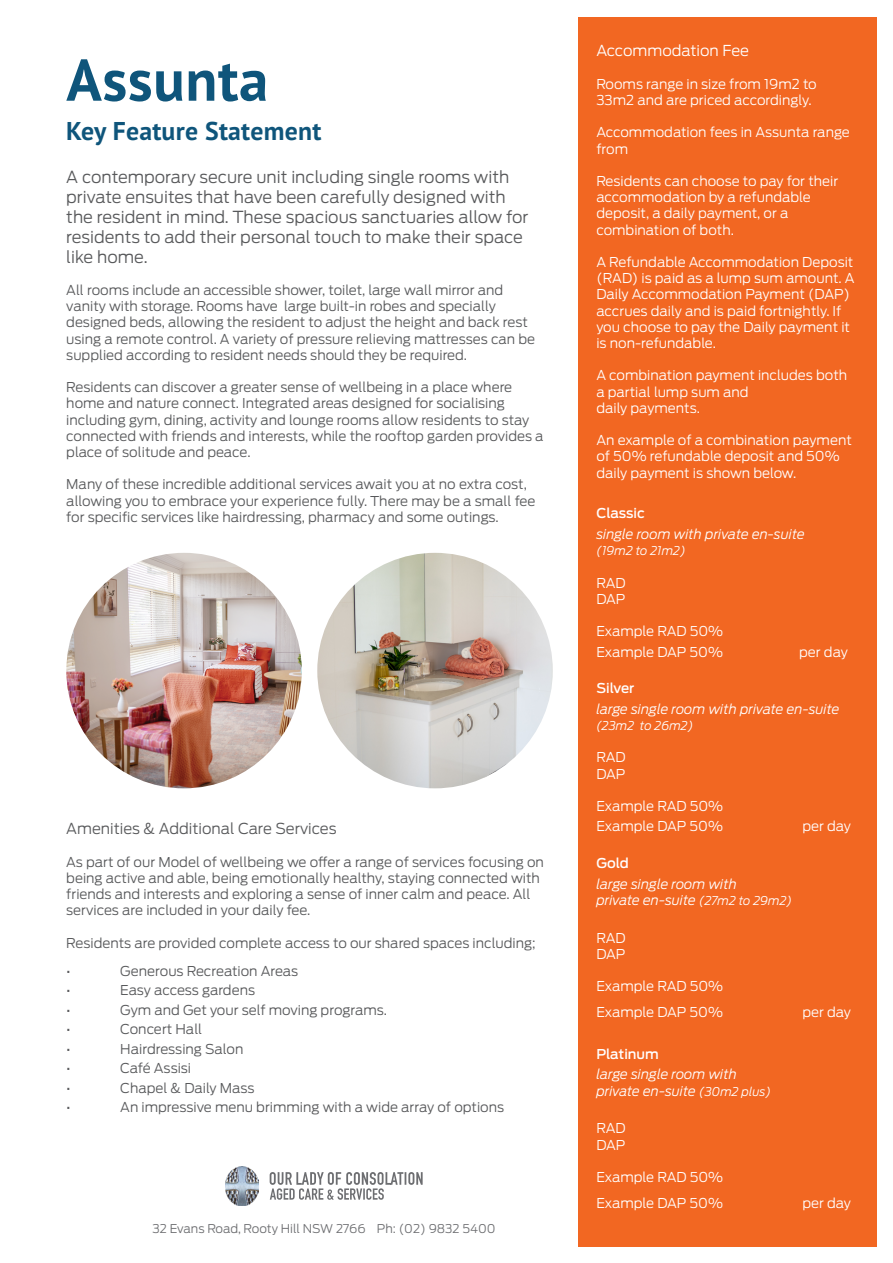
<style>
.page{position:relative;width:893px;height:1263px;background:#fff}
.page>*{position:absolute;margin:0;border:0;box-sizing:border-box;transform-origin:0 0}
.t1{font:700 58.8px "PT Sans Pro";letter-spacing:.01em;color:#0f557b}
.t2{font:700 25.8px "PT Sans Pro";letter-spacing:.01em;color:#0f557b}
.t3{font:300 16.5px/19.8px "Antenna";color:#58595b}
.t4{font:300 15px "Antenna";color:#58595b}
.t5{font:300 15px "Antenna";color:#fff}
.t6{font:300 13.5px/16.2px "Antenna";color:#58595b}
.t7{font:300 13.5px/16.2px "Antenna";color:#fff}
.t8{font:italic 300 13.5px/16.2px "Antenna";color:#fff}
.t9{font:500 13.5px "Antenna";color:#fff}
.t10{font:300 12px "Antenna";color:#6d6e71}
.t11{font:italic 300 12px "Antenna";color:#fff}
.s1{font-size:12px}
</style>
<div class="page">
<svg style="left:270px;top:1172px;width:153px;height:28px"></svg>
<img style="left:225px;top:1167px;width:34px;height:38px">
<div style="left:578px;top:17px;width:299px;height:1230px;background:#f26722"></div>
<img style="left:66px;top:553px;width:236px;height:235px;border-radius:118px">
<img style="left:317px;top:553px;width:236px;height:235px;border-radius:118px">
<h1 class="t1" style="left:66px;top:41px;width:203px">Assunta</h1>
<h2 class="t2" style="left:66px;top:114px;width:256px">Key Feature Statement</h2>
<p class="t3" style="left:66px;top:167px;width:464px">A contemporary secure unit including single rooms with private ensuites that have been carefully designed with the resident in mind. These spacious sanctuaries allow for residents to add their personal touch to make their space like home.</p>
<p class="t6" style="left:66px;top:282px;width:470px">All rooms include an accessible shower, toilet, large wall mirror and vanity with storage. Rooms have large built-in robes and specially designed beds, allowing the resident to adjust the height and back rest using a remote control. A variety of pressure relieving mattresses can be supplied according to resident needs should they be required.</p>
<p class="t6" style="left:66px;top:379px;width:479px">Residents can discover a greater sense of wellbeing in a place where home and nature connect. Integrated areas designed for socialising including gym, dining, activity and lounge rooms allow residents to stay connected with friends and interests, while the rooftop garden provides a place of solitude and peace.</p>
<p class="t6" style="left:66px;top:476px;width:471px">Many of these incredible additional services await you at no extra cost, allowing you to embrace your experience fully. There may be a small fee for specific services like hairdressing, pharmacy and some outings.</p>
<p class="t4" style="left:66px;top:820px;width:272px">Amenities &amp; Additional Care Services</p>
<p class="t6" style="left:66px;top:854px;width:479px">As part of our Model of wellbeing we offer a range of services focusing on being active and able, being emotionally healthy, staying connected with friends and interests and exploring a sense of inner calm and peace. All services are included in your daily fee.</p>
<p class="t6" style="left:66px;top:929px;width:471px;line-height:28px">Residents are provided complete access to our shared spaces including; •</p>
<p class="t6" style="left:120px;top:963px;width:179px">Generous Recreation Areas</p>
<p class="t6" style="left:66px;top:982px;width:6px">•</p>
<p class="t6" style="left:120px;top:982px;width:136px">Easy access gardens</p>
<p class="t6" style="left:66px;top:1002px;width:6px">•</p>
<p class="t6" style="left:120px;top:1002px;width:268px">Gym and Get your self moving programs.</p>
<p class="t6" style="left:66px;top:1021px;width:6px">•</p>
<p class="t6" style="left:120px;top:1021px;width:83px">Concert Hall</p>
<p class="t6" style="left:66px;top:1041px;width:6px">•</p>
<p class="t6" style="left:120px;top:1041px;width:125px">Hairdressing Salon</p>
<p class="t6" style="left:66px;top:1060px;width:6px">•</p>
<p class="t6" style="left:120px;top:1060px;width:72px">Café Assisi</p>
<p class="t6" style="left:66px;top:1080px;width:6px">•</p>
<p class="t6" style="left:120px;top:1080px;width:136px">Chapel &amp; Daily Mass</p>
<p class="t6" style="left:66px;top:1099px;width:6px">•</p>
<p class="t6" style="left:120px;top:1099px;width:385px">An impressive menu brimming with a wide array of options</p>
<p class="t10" style="left:152px;top:1222px;width:345px">32 Evans Road, Rooty Hill NSW 2766 Ph: (02) 9832 5400</p>
<p class="t5" style="left:596px;top:42px;width:154px">Accommodation Fee</p>
<p class="t7" style="left:596px;top:76px;width:222px">Rooms range in size from 19m2 to<br>33m2 and are priced accordingly.</p>
<p class="t7" style="left:596px;top:124px;width:255px">Accommodation fees in Assunta range from</p>
<p class="t7" style="left:596px;top:173px;width:243px">Residents can choose to pay for their accommodation by a refundable deposit, a daily payment, or a combination of both.</p>
<p class="t7" style="left:596px;top:254px;width:260px">A Refundable Accommodation Deposit (RAD) is paid as a lump sum amount. A Daily Accommodation Payment (DAP) accrues daily and is paid fortnightly. If you choose to pay the Daily payment it is non-refundable.</p>
<p class="t7" style="left:596px;top:367px;width:252px">A combination payment includes both a partial lump sum and<br>daily payments.</p>
<p class="t7" style="left:596px;top:432px;width:257px">An example of a combination payment of 50% refundable deposit and 50% daily payment is shown below.</p>
<p class="t9" style="left:596px;top:505px;width:50px">Classic</p>
<p class="t8" style="left:596px;top:526px;width:210px">single room with private en-suite</p>
<p class="t11" style="left:596px;top:544px;width:91px">(19m2 to 21m2)</p>
<p class="t7" style="left:596px;top:575px;width:31px">RAD<br>DAP</p>
<p class="t7" style="left:596px;top:621px;width:128px;line-height:20.4px">Example RAD 50%<br>Example DAP 50%</p>
<p class="t7" style="left:799px;top:644px;width:50px">per day</p>
<p class="t9" style="left:596px;top:680px;width:40px">Silver</p>
<p class="t8" style="left:596px;top:701px;width:245px">large single room with private en-suite</p>
<p class="t11" style="left:596px;top:718px;width:99px">(23m2 to 26m2)</p>
<p class="t7" style="left:596px;top:749px;width:31px">RAD<br>DAP</p>
<p class="t7" style="left:596px;top:796px;width:128px;line-height:20.4px">Example RAD 50%<br>Example DAP 50%</p>
<p class="t7" style="left:802px;top:818px;width:50px">per day</p>
<p class="t9" style="left:596px;top:855px;width:34px">Gold</p>
<p class="t8" style="left:596px;top:875px;width:197px">large single room with<br>private en-suite <span class="s1">(27m2 to 29m2)</span></p>
<p class="t7" style="left:596px;top:929px;width:31px">RAD<br>DAP</p>
<p class="t7" style="left:596px;top:973px;width:128px;line-height:25.8px">Example RAD 50%<br>Example DAP 50%</p>
<p class="t9" style="left:596px;top:1046px;width:64px">Platinum</p>
<p class="t8" style="left:596px;top:1066px;width:176px">large single room with private en-suite <span class="s1">(30m2 plus)</span></p>
<p class="t7" style="left:596px;top:1120px;width:31px">RAD<br>DAP</p>
<p class="t7" style="left:596px;top:1164px;width:128px;line-height:25.8px">Example RAD 50%<br>Example DAP 50%</p>
<p class="t7" style="left:802px;top:1004px;width:50px">per day</p>
<p class="t7" style="left:802px;top:1195px;width:50px">per day</p>
</div>
